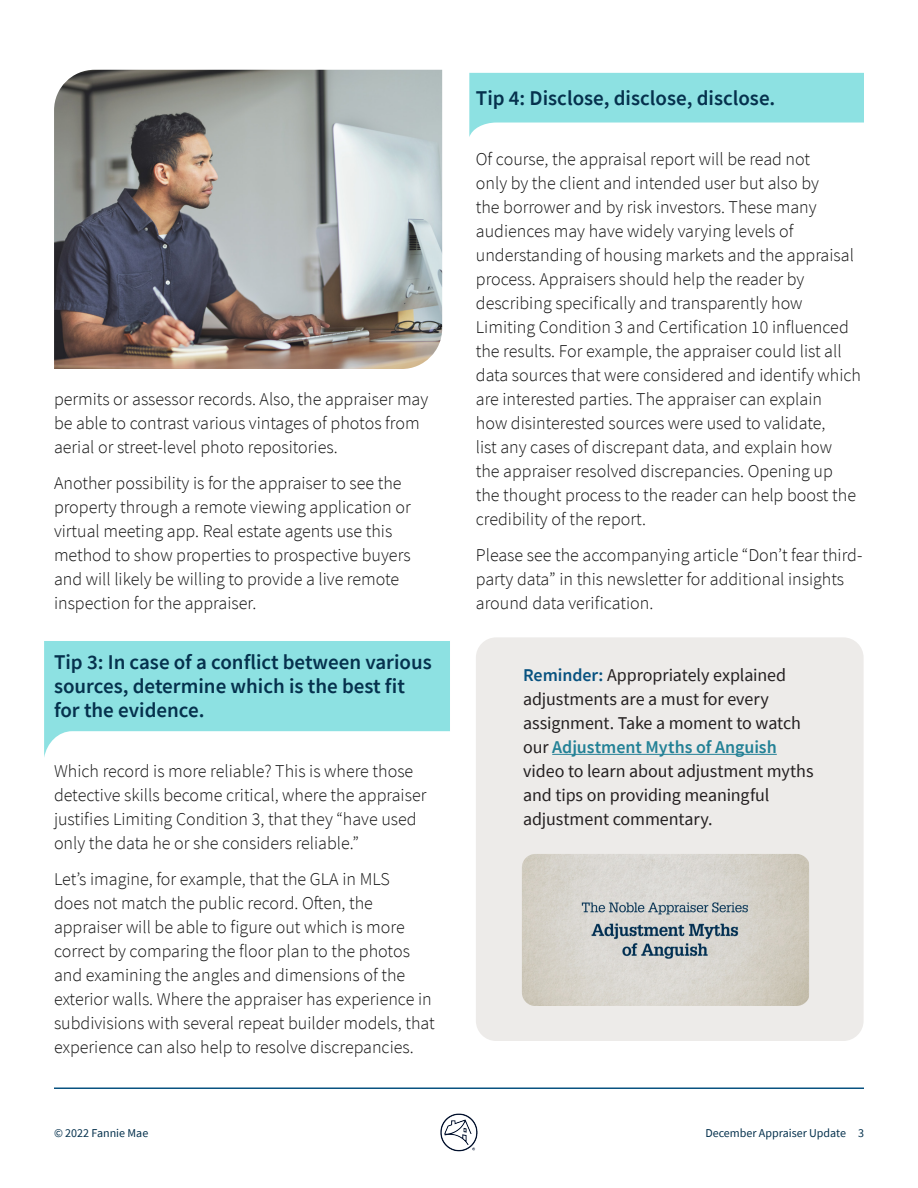
<style>
.page{position:relative;width:918px;height:1188px;background:#fff}
.page>*{position:absolute;margin:0;border:0;box-sizing:border-box;transform-origin:0 0}
.Body{font:600 21px/24px "Source Sans Pro";color:#05314d}
.Body-2{font:300 18px/24px "Source Sans Pro";color:#121212}
.Body-3{font:18px/24px "Source Sans Pro";letter-spacing:-.005em;color:#231f20}
.t1{font:12px "Source Sans Pro";color:#05314d}
.s1{font-weight:600;color:#085280}
.s2{font-weight:600;color:#238196}
</style>
<div class="page">
<img style="left:54px;top:70px;width:388px;height:299px">
<hr style="left:54px;top:1088px;width:810px;height:1px;background:#085280">
<img style="left:440px;top:1113px;width:38px;height:39px">
<div style="left:476px;top:637px;width:388px;height:404px;background:#edebe9;border-radius:20px"></div>
<svg style="left:469px;top:73px;width:395px;height:64px"></svg>
<svg style="left:44px;top:641px;width:406px;height:116px;fill:#8de1e2"></svg>
<hr style="left:552px;top:754px;width:225px;height:1px;background:#238196">
<img style="left:522px;top:854px;width:287px;height:152px">
<p class="Body-2" style="left:54px;top:387px;width:376px">permits or assessor records. Also, the appraiser may be able to contrast various vintages of photos from aerial or street-level photo repositories.</p>
<p class="Body-2" style="left:54px;top:471px;width:358px">Another possibility is for the appraiser to see the property through a remote viewing application or virtual meeting app. Real estate agents use this method to show properties to prospective buyers and will likely be willing to provide a live remote inspection for the appraiser.</p>
<p class="Body" style="left:54px;top:650px;width:379px">Tip 3: In case of a conflict between various sources, determine which is the best fit for the evidence.</p>
<p class="Body-2" style="left:54px;top:759px;width:374px">Which record is more reliable? This is where those detective skills become critical, where the appraiser justifies Limiting Condition 3, that they “have used only the data he or she considers reliable.”</p>
<p class="Body-2" style="left:54px;top:867px;width:382px">Let’s imagine, for example, that the GLA in MLS<br>does not match the public record. Often, the appraiser will be able to figure out which is more correct by comparing the floor plan to the photos and examining the angles and dimensions of the exterior walls. Where the appraiser has experience in subdivisions with several repeat builder models, that experience can also help to resolve discrepancies.</p>
<p class="Body" style="left:476px;top:86px;width:301px">Tip 4: Disclose, disclose, disclose.</p>
<p class="Body-2" style="left:476px;top:147px;width:387px">Of course, the appraisal report will be read not<br>only by the client and intended user but also by<br>the borrower and by risk investors. These many audiences may have widely varying levels of understanding of housing markets and the appraisal process. Appraisers should help the reader by describing specifically and transparently how Limiting Condition 3 and Certification 10 influenced the results. For example, the appraiser could list all data sources that were considered and identify which are interested parties. The appraiser can explain<br>how disinterested sources were used to validate,<br>list any cases of discrepant data, and explain how<br>the appraiser resolved discrepancies. Opening up the thought process to the reader can help boost the credibility of the report.</p>
<p class="Body-2" style="left:476px;top:543px;width:388px">Please see the accompanying article “Don’t fear third&shy;party data” in this newsletter for additional insights around data verification.</p>
<p class="Body-3" style="left:523px;top:663px;width:292px"><span class="s1">Reminder:</span> Appropriately explained adjustments are a must for every assignment. Take a moment to watch our <span class="s2">Adjustment Myths of Anguish </span>video to learn about adjustment myths and tips on providing meaningful adjustment commentary.</p>
<p class="t1" style="left:54px;top:1125px;width:96px">© 2022 Fannie Mae</p>
<p class="t1" style="left:705px;top:1125px;width:160px">December Appraiser Update 3</p>
</div>
